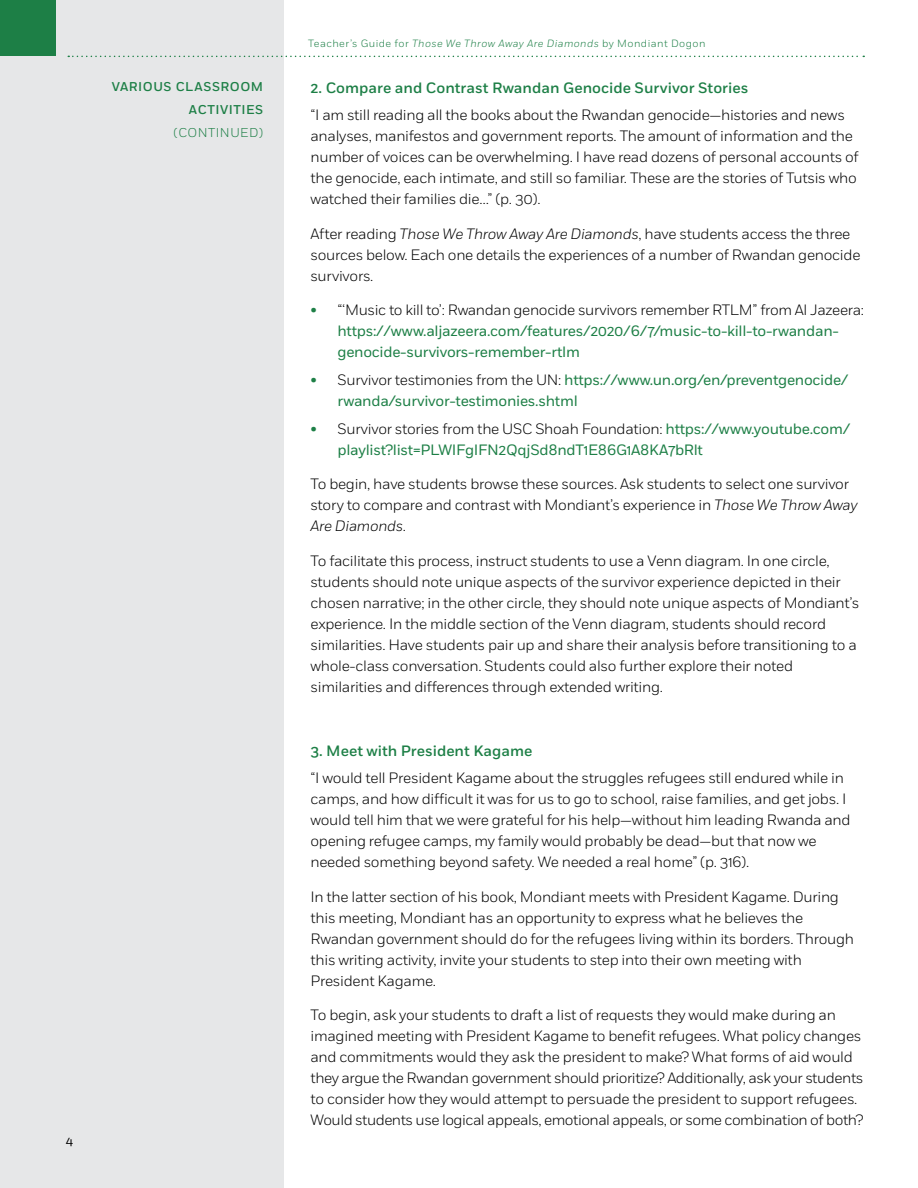
<style>
.page{position:relative;width:918px;height:1188px;background:#fff}
.page>*{position:absolute;margin:0;border:0;box-sizing:border-box;transform-origin:0 0}
.t1{font:300 15px/21px "Fort";letter-spacing:-.02em;color:#000}
.t2{font:15px/21px "Fort";letter-spacing:-.02em;color:#1d7f46}
.t3{font:500 15px "Fort";color:#1d7f46}
.t4{font:500 12.75px "Fort";letter-spacing:.04em;color:#1d7f46}
.t5{font:300 12.75px "Fort";letter-spacing:.04em;color:#1d7f46}
.t6{font:12px "Fort";color:#000}
.t7{font:300 10.5px "Fort";letter-spacing:.04em;color:#1d7f46}
.s1{font-style:italic}
.s2{font-weight:300;color:#000}
</style>
<div class="page">
<div style="left:0;top:0;width:284px;height:1188px;background:#e6e7e8"></div>
<div style="left:0;top:0;width:55px;height:55px;background:#1d7f46"></div>
<svg style="left:68px;top:56px;width:796px;height:1px"></svg>
<p class="t4" style="left:112px;top:79px;width:26px">Variou</p>
<p class="t4" style="left:164px;top:79px;width:68px">s Classroo</p>
<p class="t4" style="left:251px;top:79px;width:14px">m</p>
<p class="t4" style="left:189px;top:102px;width:8px">Activiti</p>
<p class="t4" style="left:246px;top:102px;width:19px">es</p>
<p class="t5" style="left:173px;top:125px;width:91px">(CONTINUED)</p>
<p class="t6" style="left:66px;top:1134px;width:9px">4</p>
<p class="t7" style="left:308px;top:37px;width:399px">Teacher’s Guide for <span class="s1">Those We Throw Away Are Diamonds</span> by Mondiant Dogon</p>
<p class="t3" style="left:310px;top:78px;width:439px">2. Compare and Contrast Rwandan Genocide Survivor Stories</p>
<p class="t1" style="left:310px;top:105px;width:550px">“I am still reading all the books about the Rwandan genocide—histories and news analyses, manifestos and government reports. The amount of information and the number of voices can be overwhelming. I have read dozens of personal accounts of the genocide, each intimate, and still so familiar. These are the stories of Tutsis who watched their families die…” (p. 30).</p>
<p class="t1" style="left:310px;top:223px;width:552px">After reading <span class="s1">Those We Throw Away Are Diamonds</span>, have students access the three sources below. Each one details the experiences of a number of Rwandan genocide survivors.</p>
<p class="t2" style="left:338px;top:300px;width:528px;text-indent:-27px">• <span class="s2">“‘Music to kill to’: Rwandan genocide survivors remember RTLM” from Al Jazeera: </span>https://www.aljazeera.com/features/2020/6/7/music-to-kill-to-rwandan&shy;genocide-survivors-remember-rtlm</p>
<p class="t2" style="left:338px;top:370px;width:513px;text-indent:-27px">• <span class="s2">Survivor testimonies from the UN:</span> https://www.un.org/en/preventgenocide/ rwanda/survivor-testimonies.shtml</p>
<p class="t2" style="left:338px;top:418px;width:514px;text-indent:-27px">• <span class="s2">Survivor stories from the USC Shoah Foundation:</span> https://www.youtube.com/ playlist?list=PLWIFgIFN2QqjSd8ndT1E86G1A8KA7bRlt</p>
<p class="t1" style="left:310px;top:474px;width:549px">To begin, have students browse these sources. Ask students to select one survivor story to compare and contrast with Mondiant’s experience in <span class="s1">Those We Throw Away<br>Are Diamonds</span>.</p>
<p class="t1" style="left:310px;top:550px;width:550px">To facilitate this process, instruct students to use a Venn diagram. In one circle, students should note unique aspects of the survivor experience depicted in their chosen narrative; in the other circle, they should note unique aspects of Mondiant’s experience. In the middle section of the Venn diagram, students should record similarities. Have students pair up and share their analysis before transitioning to a whole-class conversation. Students could also further explore their noted similarities and differences through extended writing.</p>
<p class="t3" style="left:310px;top:741px;width:223px">3. M eet with President Kagame</p>
<p class="t1" style="left:310px;top:768px;width:542px">“I would tell President Kagame about the struggles refugees still endured while in camps, and how difficult it was for us to go to school, raise families, and get jobs. I would tell him that we were grateful for his help—without him leading Rwanda and opening refugee camps, my family would probably be dead—but that now we needed something beyond safety. We needed a real home” (p. 316).</p>
<p class="t1" style="left:310px;top:886px;width:545px">In the latter section of his book, Mondiant meets with President Kagame. During this meeting, Mondiant has an opportunity to express what he believes the Rwandan government should do for the refugees living within its borders. Through this writing activity, invite your students to step into their own meeting with President Kagame.</p>
<p class="t1" style="left:310px;top:1005px;width:554px">To begin, ask your students to draft a list of requests they would make during an imagined meeting with President Kagame to benefit refugees. What policy changes and commitments would they ask the president to make? What forms of aid would they argue the Rwandan government should prioritize? Additionally, ask your students to consider how they would attempt to persuade the president to support refugees.<br>Would students use logical appeals, emotional appeals, or some combination of both?</p>
</div>
